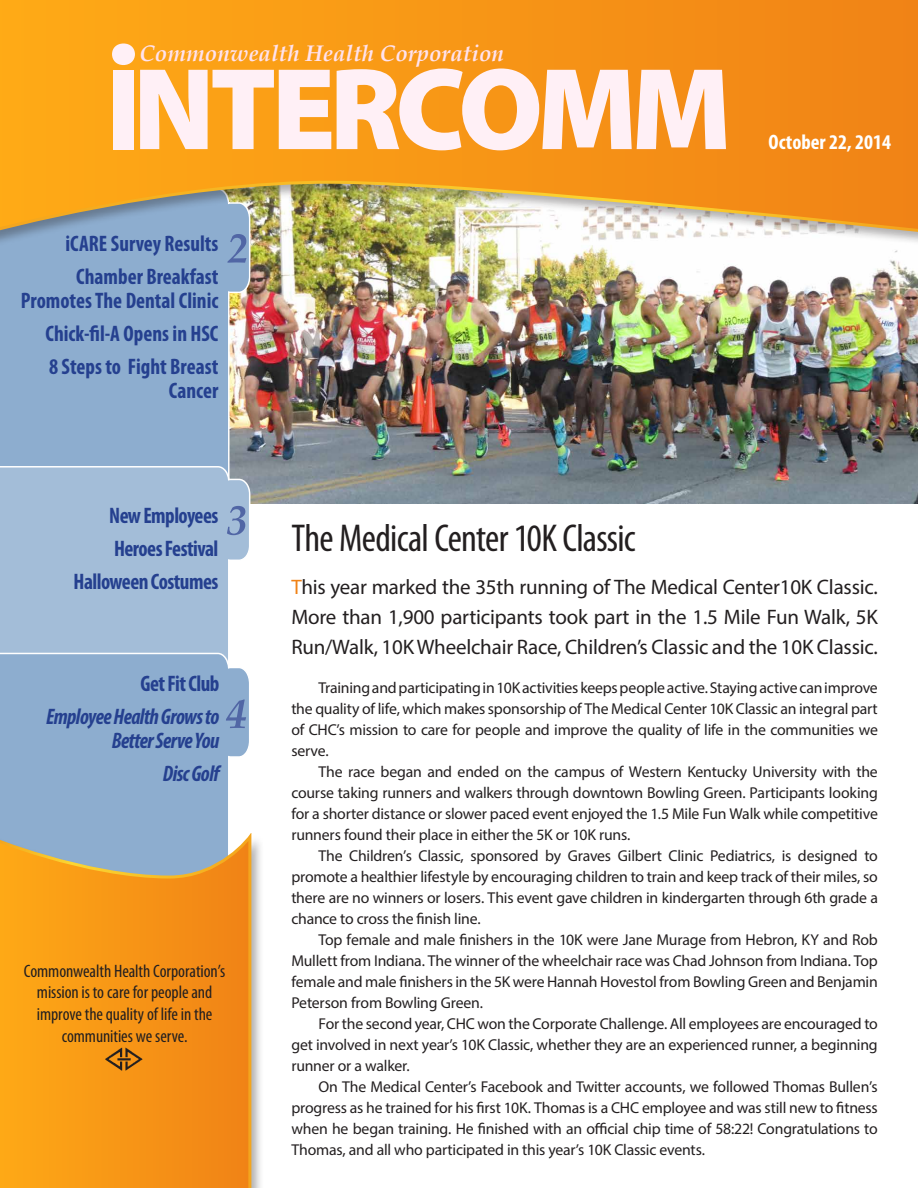
<style>
.page{position:relative;width:918px;height:1188px;background:#fff}
.page>*{position:absolute;margin:0;border:0;box-sizing:border-box;transform-origin:0 0}
.t1{font:condensed 39px "Myriad Pro";letter-spacing:-.02em;color:#231f20}
.t2{font:700 condensed 22.5px/33px "Myriad Pro";color:#25408f;text-align:center;scale:.95 1}
.t3{font:700 condensed 22.5px/33px "Myriad Pro";letter-spacing:-.025em;color:#25408f;text-align:right;scale:.95 1}
.t4{font:italic 700 condensed 22.5px/24px "Myriad Pro";letter-spacing:-.025em;color:#25408f;text-align:right;scale:.95 1}
.t5{font:italic 700 22.5px "Palatino";color:#ffe2ee}
.t6{font:21px/30px "Myriad Pro";letter-spacing:-.01em;color:#231f20;text-align:justify}
.t7{font:700 condensed 21px "Myriad Pro";color:#fff}
.t8{font:condensed 18px/21.6px "Myriad Pro";letter-spacing:-.005em;color:#231f20;text-align:center}
.t9{font:15.75px/21px "Myriad Pro";letter-spacing:-.015em;color:#231f20;text-align:justify}
.s1{color:#f08216}
</style>
<div class="page">
<img style="left:251px;top:247px;width:667px;height:256px">
<svg style="left:0;top:247px;width:251px;height:218px"></svg>
<svg style="left:0;top:465px;width:251px;height:187px"></svg>
<div style="left:0;top:652px;width:251px;height:182px;background:#8dadcf"></div>
<svg style="left:227px;top:247px;width:19px;height:16px"></svg>
<svg style="left:227px;top:506px;width:18px;height:29px"></svg>
<svg style="left:226px;top:699px;width:20px;height:29px"></svg>
<div style="left:0;top:0;width:918px;height:247px;background:#231f20;opacity:.35"></div>
<svg style="left:0;top:0;width:918px;height:235px"></svg>
<div style="left:112px;top:44px;width:23px;height:21px;background:#fff0f6;border-radius:50%"></div>
<div style="left:113px;top:70px;width:21px;height:79px;background:#fff0f6"></div>
<svg style="left:337px;top:68px;width:389px;height:82px"></svg>
<svg style="left:140px;top:70px;width:191px;height:79px"></svg>
<div style="left:0;top:834px;width:264px;height:354px;background:#231f20;opacity:.35"></div>
<svg style="left:0;top:834px;width:253px;height:354px"></svg>
<img style="left:104px;top:1047px;width:39px;height:24px">
<h2 class="t5" style="left:140px;top:35px;width:366px">Commonwealth Health Corporation</h2>
<h2 class="t2" style="left:65px;top:226px;width:162px">iCARE Survey Results<br>Chamber Breakfast</h2>
<h2 class="t2" style="left:45px;top:283px;width:184px;text-align:justify;text-indent:-25px">Promotes The Dental Clinic Chick-fil-A Opens in HSC 8 Steps to Fight Breast</h2>
<h2 class="t2" style="left:169px;top:373px;width:54px">Cancer</h2>
<h3 class="t7" style="left:769px;top:129px;width:124px">October 22, 2014</h3>
<h2 class="t3" style="left:74px;top:498px;width:154px">New Employees<br>Heroes Festival<br>Halloween Costumes</h2>
<h2 class="t3" style="left:141px;top:667px;width:85px">Get Fit Club</h2>
<h2 class="t4" style="left:46px;top:704px;width:184px">Employee Health Grows to<br>Better Serve You</h2>
<h2 class="t4" style="left:163px;top:761px;width:61px">Disc Golf</h2>
<p class="t8" style="left:24px;top:960px;width:203px">Commonwealth Health Corporation’s mission is to care for people and improve the quality of life in the communities we serve.</p>
<h1 class="t1" style="left:291px;top:515px;width:346px">The Medical Center 10K Classic</h1>
<h3 class="t6" style="left:291px;top:571px;width:588px"><span class="s1">T</span>his year marked the 35th running of The Medical Center10K Classic.<br>More than 1,900 participants took part in the 1.5 Mile Fun Walk, 5K Run/Walk, 10K Wheelchair Race, Children’s Classic and the 10K Classic.</h3>
<p class="t9" style="left:291px;top:677px;width:588px;text-indent:27px">Training and participating in 10K activities keeps people active. Staying active can improve the quality of life, which makes sponsorship of The Medical Center 10K Classic an integral part of CHC’s mission to care for people and improve the quality of life in the communities we serve.</p>
<p class="t9" style="left:291px;top:761px;width:588px;text-indent:27px">The race began and ended on the campus of Western Kentucky University with the course taking runners and walkers through downtown Bowling Green. Participants looking for a shorter distance or slower paced event enjoyed the 1.5 Mile Fun Walk while competitive runners found their place in either the 5K or 10K runs.</p>
<p class="t9" style="left:291px;top:845px;width:588px;text-indent:27px">The Children’s Classic, sponsored by Graves Gilbert Clinic Pediatrics, is designed to promote a healthier lifestyle by encouraging children to train and keep track of their miles, so there are no winners or losers. This event gave children in kindergarten through 6th grade a chance to cross the finish line.</p>
<p class="t9" style="left:291px;top:929px;width:588px;text-indent:27px">Top female and male finishers in the 10K were Jane Murage from Hebron, KY and Rob Mullett from Indiana. The winner of the wheelchair race was Chad Johnson from Indiana. Top female and male finishers in the 5K were Hannah Hovestol from Bowling Green and Benjamin Peterson from Bowling Green.</p>
<p class="t9" style="left:291px;top:1013px;width:588px;text-indent:27px">For the second year, CHC won the Corporate Challenge. All employees are encouraged to get involved in next year’s 10K Classic, whether they are an experienced runner, a beginning runner or a walker.</p>
<p class="t9" style="left:291px;top:1076px;width:588px;text-indent:27px">On The Medical Center’s Facebook and Twitter accounts, we followed Thomas Bullen’s progress as he trained for his first 10K. Thomas is a CHC employee and was still new to fitness when he began training. He finished with an official chip time of 58:22! Congratulations to Thomas, and all who participated in this year’s 10K Classic events.</p>
</div>
